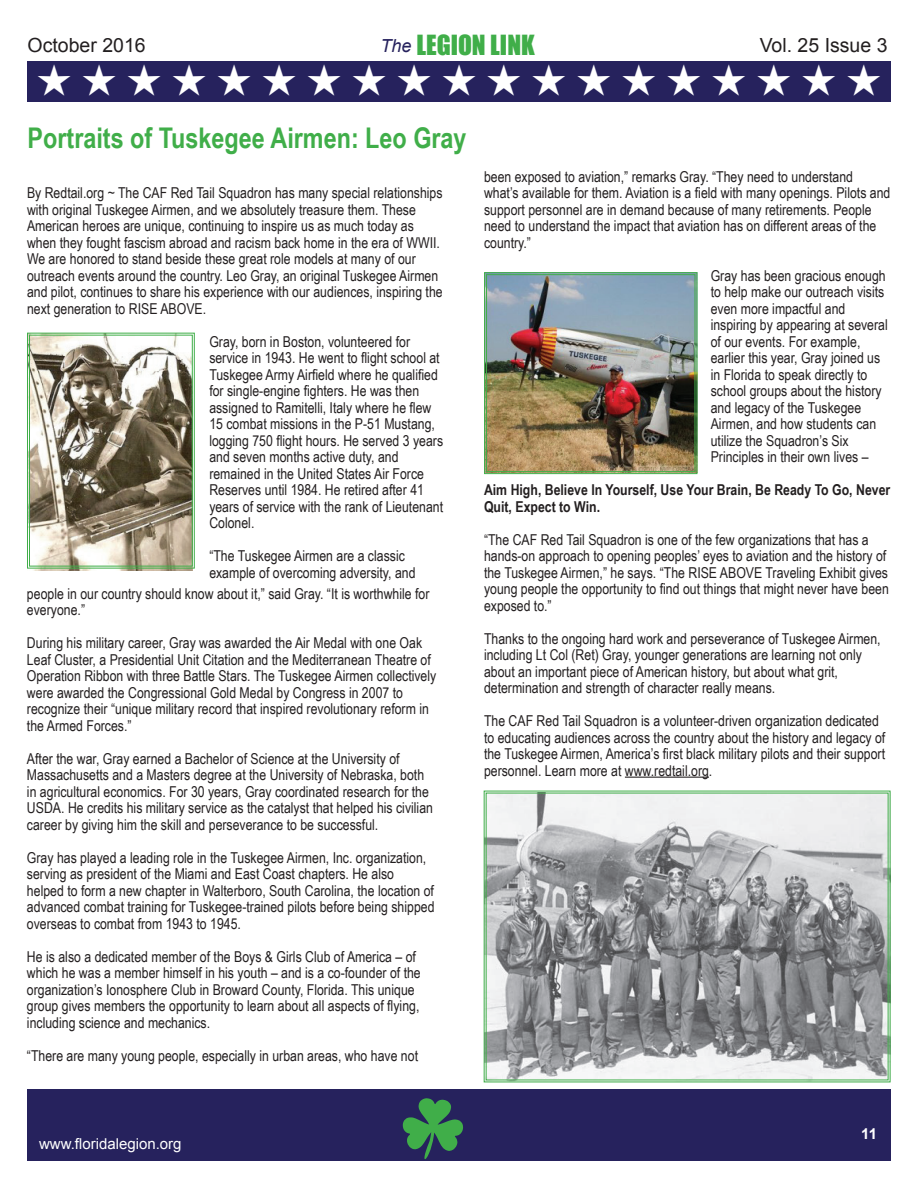
<style>
.page{position:relative;width:918px;height:1188px;background:#fff}
.page>*{position:absolute;margin:0;border:0;box-sizing:border-box;transform-origin:0 0}
.t1{font:43.5px "Zapf Dingbats ITC";color:#fff}
.t2{font:700 28.5px "Arial Narrow";color:#40ae49}
.t3{font:25.5px "Impact";color:#40ae49}
.t4{font:19.5px "Arial";color:#231f20}
.t5{font:15px/16.5px "Arial Narrow";color:#231f20}
.t6{font:700 15px/16.5px "Arial Narrow";color:#231f20}
.t7{font:15px "Arial";color:#fff}
.t8{font:700 15px "Arial";color:#fff}
.s1{font-family:"Arial";font-style:italic;font-size:18px;color:#26225d}
</style>
<div class="page">
<div style="left:27px;top:1090px;width:864px;height:71px;background:#26225d"></div>
<div style="left:27px;top:61px;width:864px;height:40px;background:#26225d"></div>
<hr style="left:625px;top:777px;width:84px;height:1px;background:#231f20">
<svg style="left:27px;top:332px;width:168px;height:237px;background:#9d9684"></svg>
<div style="left:29px;top:335px;width:164px;height:232px;border:1px solid #40ae49"></div>
<img style="left:484px;top:272px;width:214px;height:203px">
<div style="left:486px;top:274px;width:209px;height:198px;border:1px solid #40ae49"></div>
<svg style="left:483px;top:790px;width:408px;height:293px"></svg>
<h3 class="t4" style="left:28px;top:33px;width:120px">October 2016</h3>
<h3 class="t3" style="left:380px;top:26px;width:156px"><span class="s1">The</span> LEGION LINK</h3>
<h3 class="t4" style="left:760px;top:33px;width:129px">Vol. 25 Issue 3</h3>
<h1 class="t1" style="left:37px;top:60px;width:847px">★ ★ ★ ★ ★ ★ ★ ★ ★ ★ ★ ★ ★ ★ ★ ★ ★ ★ ★</h1>
<h2 class="t2" style="left:28px;top:117px;width:441px">Portraits of Tuskegee Airmen: Leo Gray</h2>
<p class="t5" style="left:27px;top:184px;width:417px">By Redtail.org ~ The CAF Red Tail Squadron has many special relationships with original Tuskegee Airmen, and we absolutely treasure them. These American heroes are unique, continuing to inspire us as much today as when they fought fascism abroad and racism back home in the era of WWII.<br>We are honored to stand beside these great role models at many of our outreach events around the country. Leo Gray, an original Tuskegee Airmen and pilot, continues to share his experience with our audiences, inspiring the next generation to RISE ABOVE.</p>
<p class="t5" style="left:209px;top:332px;width:235px">Gray, born in Boston, volunteered for service in 1943. He went to flight school at Tuskegee Army Airfield where he qualified for single-engine fighters. He was then assigned to Ramitelli, Italy where he flew 15 combat missions in the P-51 Mustang, logging 750 flight hours. He served 3 years and seven months active duty, and remained in the United States Air Force Reserves until 1984. He retired after 41 years of service with the rank of Lieutenant Colonel.</p>
<p class="t5" style="left:209px;top:547px;width:208px">“The Tuskegee Airmen are a classic example of overcoming adversity, and</p>
<p class="t5" style="left:27px;top:584px;width:404px">people in our country should know about it,” said Gray. “It is worthwhile for everyone.”</p>
<p class="t5" style="left:27px;top:634px;width:411px">During his military career, Gray was awarded the Air Medal with one Oak Leaf Cluster, a Presidential Unit Citation and the Mediterranean Theatre of Operation Ribbon with three Battle Stars. The Tuskegee Airmen collectively were awarded the Congressional Gold Medal by Congress in 2007 to recognize their “unique military record that inspired revolutionary reform in the Armed Forces.”</p>
<p class="t5" style="left:27px;top:749px;width:408px">After the war, Gray earned a Bachelor of Science at the University of Massachusetts and a Masters degree at the University of Nebraska, both in agricultural economics. For 30 years, Gray coordinated research for the USDA. He credits his military service as the catalyst that helped his civilian career by giving him the skill and perseverance to be successful.</p>
<p class="t5" style="left:27px;top:848px;width:409px">Gray has played a leading role in the Tuskegee Airmen, Inc. organization, serving as president of the Miami and East Coast chapters. He also helped to form a new chapter in Walterboro, South Carolina, the location of advanced combat training for Tuskegee-trained pilots before being shipped overseas to combat from 1943 to 1945.</p>
<p class="t5" style="left:27px;top:947px;width:395px">He is also a dedicated member of the Boys &amp; Girls Club of America – of which he was a member himself in his youth – and is a co-founder of the organization’s Ionosphere Club in Broward County, Florida. This unique group gives members the opportunity to learn about all aspects of flying, including science and mechanics.</p>
<p class="t5" style="left:27px;top:1046px;width:393px">“There are many young people, especially in urban areas, who have not</p>
<p class="t5" style="left:484px;top:167px;width:408px">been exposed to aviation,” remarks Gray. “They need to understand what’s available for them. Aviation is a field with many openings. Pilots and support personnel are in demand because of many retirements. People need to understand the impact that aviation has on different areas of the country.”</p>
<p class="t5" style="left:711px;top:266px;width:179px">Gray has been gracious enough to help make our outreach visits even more impactful and inspiring by appearing at several of our events. For example, earlier this year, Gray joined us in Florida to speak directly to school groups about the history and legacy of the Tuskegee<br>Airmen, and how students can utilize the Squadron’s Six<br>Principles in their own lives –</p>
<p class="t6" style="left:484px;top:481px;width:408px">Aim High, Believe In Yourself, Use Your Brain, Be Ready To Go, Never<br>Quit, Expect to Win.</p>
<p class="t5" style="left:484px;top:530px;width:406px">“The CAF Red Tail Squadron is one of the few organizations that has a hands-on approach to opening peoples’ eyes to aviation and the history of the Tuskegee Airmen,” he says. “The RISE ABOVE Traveling Exhibit gives young people the opportunity to find out things that might never have been exposed to.”</p>
<p class="t5" style="left:484px;top:629px;width:398px">Thanks to the ongoing hard work and perseverance of Tuskegee Airmen, including Lt Col (Ret) Gray, younger generations are learning not only about an important piece of American history, but about what grit, determination and strength of character really means.</p>
<p class="t5" style="left:484px;top:712px;width:403px">The CAF Red Tail Squadron is a volunteer-driven organization dedicated to educating audiences across the country about the history and legacy of the Tuskegee Airmen, America’s first black military pilots and their support personnel. Learn more at www.redtail.org.</p>
<p class="t7" style="left:39px;top:1134px;width:144px">www.floridalegion.org</p>
<p class="t8" style="left:861px;top:1124px;width:17px">11</p>
</div>
